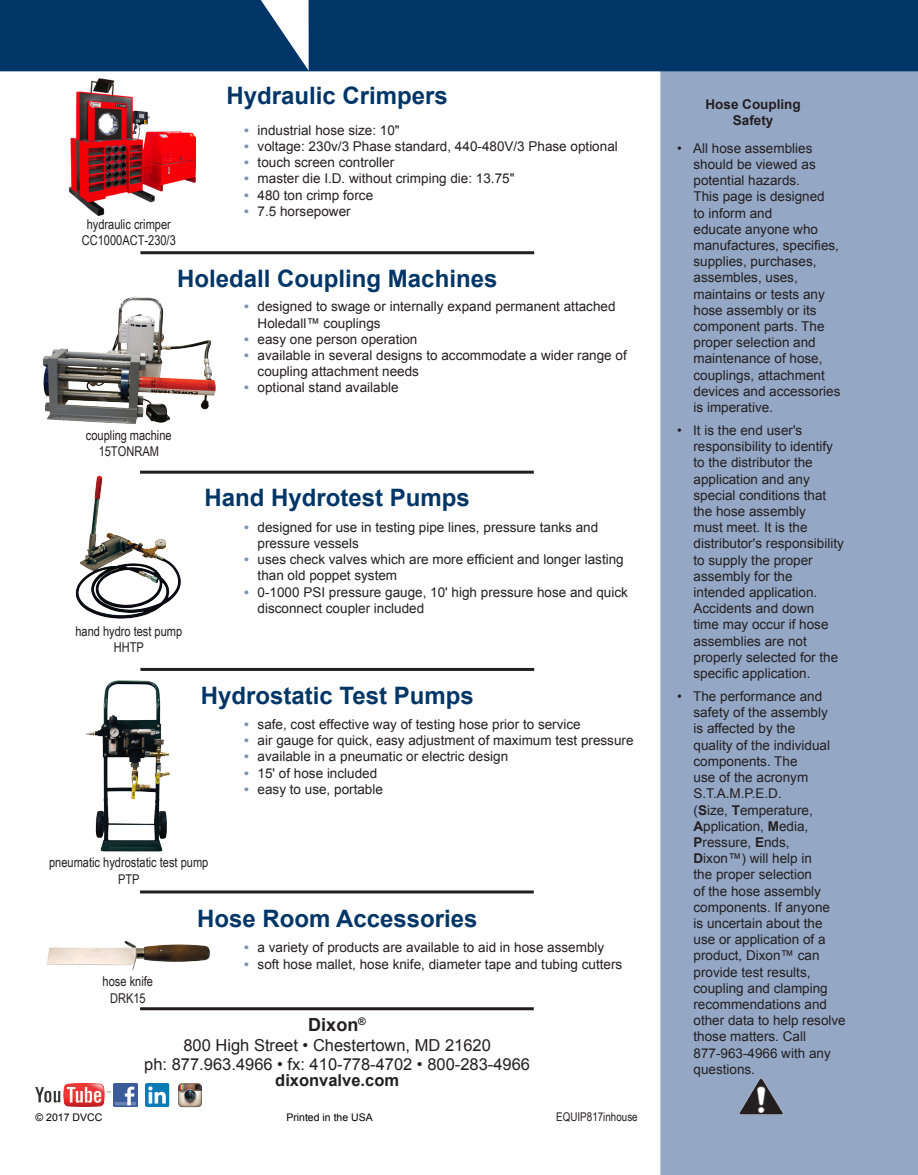
<style>
.page{position:relative;width:918px;height:1175px;background:#fff}
.page>*{position:absolute;margin:0;border:0;box-sizing:border-box;transform-origin:0 0}
.t1{font:700 24px "Arial";color:#003667}
.t2{font:700 18px "Arial";color:#231f20}
.t3{font:16.5px "Arial";color:#231f20}
.t4{font:700 16.5px "Arial";color:#231f20}
.Body_text_-_left{font:13.5px/16.2px "Arial";color:#231f20}
.t5{font:13.5px "Arial Narrow";color:#231f20}
.t6{font:700 13.5px "Arial";color:#231f20}
.t7{font:12px "Arial Narrow";color:#231f20}
.t8{font:10.5px "Arial";color:#000}
.s1{font-weight:700;color:#7a93b6}
.s2{font-weight:700}
</style>
<div class="page">
<div style="left:660px;top:71px;width:258px;height:1103px;background:#94a7c5"></div>
<div style="left:0;top:0;width:918px;height:71px;background:#003667"></div>
<img style="left:738px;top:1077px;width:47px;height:38px">
<hr style="left:140px;top:251px;width:394px;height:3px;background:#231f20">
<hr style="left:140px;top:470px;width:394px;height:3px;background:#231f20">
<hr style="left:140px;top:668px;width:394px;height:3px;background:#231f20">
<hr style="left:140px;top:890px;width:394px;height:3px;background:#231f20">
<img style="left:42px;top:296px;width:174px;height:129px">
<img style="left:76px;top:475px;width:105px;height:144px">
<img style="left:86px;top:680px;width:84px;height:172px">
<img style="left:47px;top:940px;width:163px;height:31px">
<hr style="left:140px;top:1007px;width:394px;height:3px;background:#231f20">
<img style="left:114px;top:1083px;width:23px;height:23px">
<img style="left:36px;top:1083px;width:75px;height:24px">
<img style="left:146px;top:1083px;width:24px;height:23px">
<img style="left:178px;top:1083px;width:24px;height:24px">
<img style="left:70px;top:78px;width:126px;height:138px">
<p class="t5" style="left:87px;top:214px;width:86px">hydraulic crimper</p>
<p class="t5" style="left:82px;top:230px;width:96px">CC1000ACT-230/3</p>
<p class="t1" style="left:227px;top:79px;width:223px">Hydraulic Crimpers</p>
<p class="Body_text_-_left" style="left:244px;top:122px;width:157px"><span class="s1">•</span> industrial hose size: 10"</p>
<p class="Body_text_-_left" style="left:244px;top:138px;width:375px"><span class="s1">•</span> voltage: 230v/3 Phase standard, 440-480V/3 Phase optional</p>
<p class="Body_text_-_left" style="left:244px;top:154px;width:152px"><span class="s1">•</span> touch screen controller</p>
<p class="Body_text_-_left" style="left:244px;top:171px;width:272px"><span class="s1">•</span> master die I.D. without crimping die: 13.75"</p>
<p class="Body_text_-_left" style="left:244px;top:187px;width:131px"><span class="s1">•</span> 480 ton crimp force</p>
<p class="Body_text_-_left" style="left:244px;top:203px;width:108px"><span class="s1">•</span> 7.5 horsepower</p>
<p class="t1" style="left:177px;top:262px;width:322px">Holedall Coupling Machines</p>
<p class="Body_text_-_left" style="left:258px;top:299px;width:359px;text-indent:-14px"><span class="s1">•</span> designed to swage or internally expand permanent attached<br>Holedall™ couplings</p>
<p class="Body_text_-_left" style="left:244px;top:331px;width:175px"><span class="s1">•</span> easy one person operation</p>
<p class="Body_text_-_left" style="left:258px;top:347px;width:371px;text-indent:-14px"><span class="s1">•</span> available in several designs to accommodate a wider range of coupling attachment needs</p>
<p class="Body_text_-_left" style="left:244px;top:380px;width:156px"><span class="s1">•</span> optional stand available</p>
<p class="t5" style="left:86px;top:425px;width:87px">coupling machine</p>
<p class="t5" style="left:99px;top:441px;width:62px">15TONRAM</p>
<p class="t5" style="left:75px;top:621px;width:108px">hand hydro test pump</p>
<p class="t5" style="left:114px;top:637px;width:32px">HHTP</p>
<p class="t1" style="left:205px;top:482px;width:267px">Hand Hydrotest Pumps</p>
<p class="Body_text_-_left" style="left:258px;top:519px;width:342px;text-indent:-14px"><span class="s1">•</span> designed for use in testing pipe lines, pressure tanks and pressure vessels</p>
<p class="Body_text_-_left" style="left:258px;top:551px;width:368px;text-indent:-14px"><span class="s1">•</span> uses check valves which are more efficient and longer lasting than old poppet system</p>
<p class="Body_text_-_left" style="left:258px;top:584px;width:372px;text-indent:-14px"><span class="s1">•</span> 0-1000 PSI pressure gauge, 10' high pressure hose and quick disconnect coupler included</p>
<p class="t1" style="left:201px;top:679px;width:274px">Hydrostatic Test Pumps</p>
<p class="Body_text_-_left" style="left:244px;top:716px;width:338px"><span class="s1">•</span> safe, cost effective way of testing hose prior to service</p>
<p class="Body_text_-_left" style="left:244px;top:732px;width:391px"><span class="s1">•</span> air gauge for quick, easy adjustment of maximum test pressure</p>
<p class="Body_text_-_left" style="left:244px;top:748px;width:266px"><span class="s1">•</span> available in a pneumatic or electric design</p>
<p class="Body_text_-_left" style="left:244px;top:765px;width:135px"><span class="s1">•</span> 15' of hose included</p>
<p class="Body_text_-_left" style="left:244px;top:781px;width:140px"><span class="s1">•</span> easy to use, portable</p>
<p class="t5" style="left:49px;top:852px;width:161px">pneumatic hydrostatic test pump</p>
<p class="t5" style="left:118px;top:869px;width:23px">PTP</p>
<p class="t5" style="left:103px;top:971px;width:52px">hose knife</p>
<p class="t5" style="left:110px;top:988px;width:37px">DRK15</p>
<p class="t1" style="left:197px;top:902px;width:282px">Hose Room Accessories</p>
<p class="Body_text_-_left" style="left:244px;top:939px;width:362px"><span class="s1">•</span> a variety of products are available to aid in hose assembly</p>
<p class="Body_text_-_left" style="left:244px;top:955px;width:380px"><span class="s1">•</span> soft hose mallet, hose knife, diameter tape and tubing cutters</p>
<p class="t2" style="left:308px;top:1012px;width:59px">Dixon<sup>®</sup></p>
<p class="t3" style="left:183px;top:1034px;width:309px">800 High Street • Chestertown, MD 21620</p>
<p class="t3" style="left:144px;top:1053px;width:387px">ph: 877.963.4966 • fx: 410-778-4702 • 800-283-4966</p>
<p class="t4" style="left:275px;top:1068px;width:125px">dixonvalve.com</p>
<p class="t8" style="left:36px;top:1110px;width:68px">© 2017 DVCC</p>
<p class="t8" style="left:286px;top:1110px;width:88px">Printed in the USA</p>
<p class="t7" style="left:556px;top:1107px;width:83px">EQUIP817inhouse</p>
<p class="t6" style="left:706px;top:95px;width:97px">Hose Coupling</p>
<p class="t6" style="left:733px;top:111px;width:42px">Safety</p>
<p class="Body_text_-_left" style="left:694px;top:140px;width:149px;text-indent:-16px">• All hose assemblies should be viewed as potential hazards.<br>This page is designed<br>to inform and<br>educate anyone who manufactures, specifies, supplies, purchases, assembles, uses, maintains or tests any hose assembly or its component parts. The proper selection and maintenance of hose, couplings, attachment devices and accessories is imperative.</p>
<p class="Body_text_-_left" style="left:694px;top:422px;width:152px;text-indent:-16px">• It is the end user's responsibility to identify to the distributor the application and any special conditions that the hose assembly<br>must meet. It is the distributor's responsibility to supply the proper assembly for the intended application.<br>Accidents and down<br>time may occur if hose assemblies are not properly selected for the specific application.</p>
<p class="Body_text_-_left" style="left:694px;top:688px;width:154px;text-indent:-16px">• The performance and safety of the assembly<br>is affected by the<br>quality of the individual components. The<br>use of the acronym<br>S.T.A.M.P.E.D.<br>(<span class="s2">S</span>ize, <span class="s2">T</span>emperature,<br><span class="s2">A</span>pplication, <span class="s2">M</span>edia,<br><span class="s2">P</span>ressure, <span class="s2">E</span>nds,<br><span class="s2">D</span>ixon™) will help in<br>the proper selection<br>of the hose assembly components. If anyone<br>is uncertain about the use or application of a product, Dixon™ can provide test results, coupling and clamping recommendations and other data to help resolve those matters. Call<br>877-963-4966 with any questions.</p>
</div>
